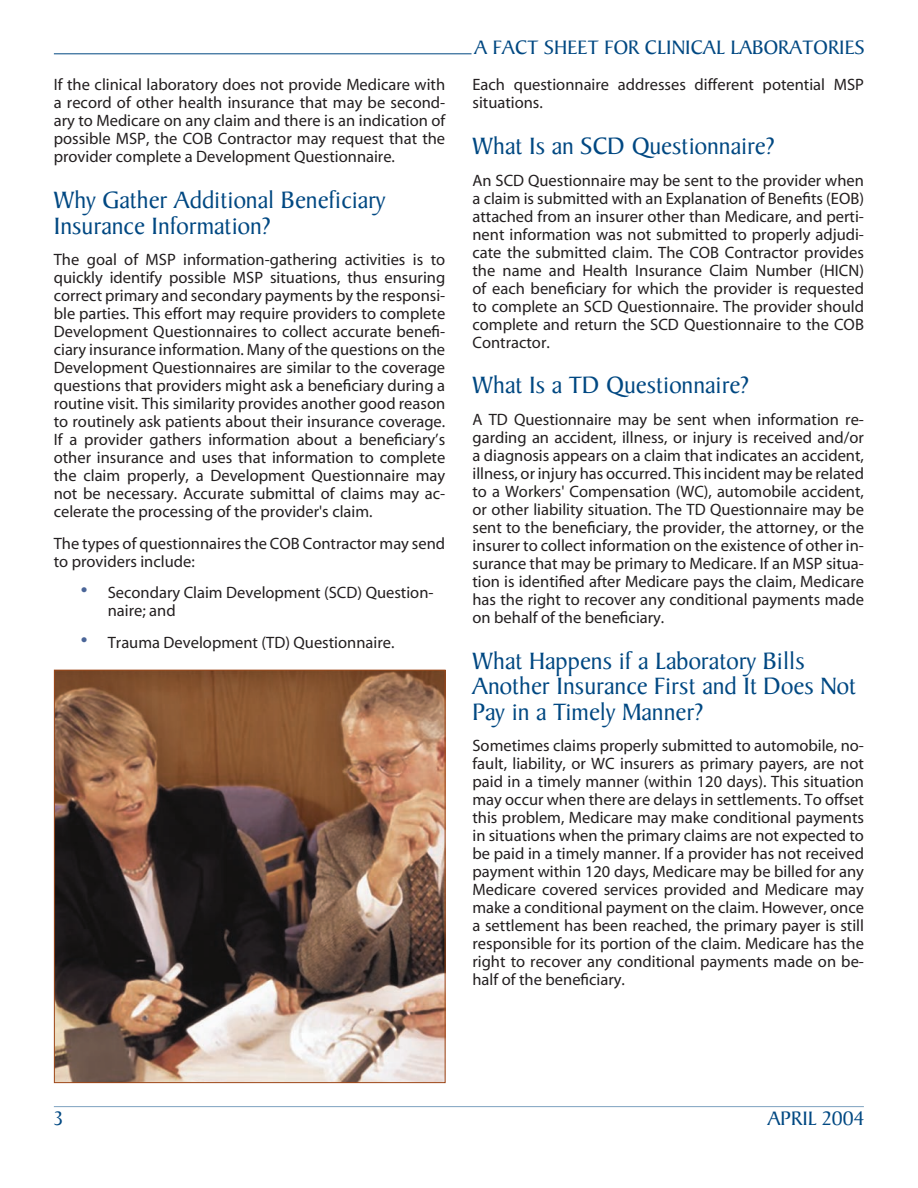
<style>
.page{position:relative;width:918px;height:1188px;background:#fff}
.page>*{position:absolute;margin:0;border:0;box-sizing:border-box;transform-origin:0 0}
.t1{font:25.5px "Baker Signet";color:#014882}
.t2{font:21px "Baker Signet";color:#014882}
.t3{font:16.5px/18px "Myriad";color:#231f20}
.s1{font-family:"Baker Signet";font-size:25.5px;color:#014882}
.s2{font-size:24px;color:#4a6598}
</style>
<div class="page">
<hr style="left:54px;top:54px;width:418px;height:1px;background:#014882">
<hr style="left:54px;top:1106px;width:810px;height:1px;background:#014882">
<img style="left:56px;top:672px;width:388px;height:409px">
<h2 class="t2" style="left:475px;top:36px;width:392px">A FACT SHEET FOR CLINICAL LABORATORIES</h2>
<p class="t3" style="left:54px;top:77px;width:393px">If the clinical laboratory does not provide Medicare with</p>
<p class="t3" style="left:472px;top:77px;width:393px">Each questionnaire addresses different potential MSP</p>
<p class="t3" style="left:54px;top:95px;width:393px">a record of other health insurance that may be second-</p>
<p class="t3" style="left:472px;top:95px;width:72px">situations.</p>
<p class="t3" style="left:54px;top:113px;width:722px">ary to Medicare on any claim and there is an indication of<br>possible MSP, the COB Contractor may request that the <span class="s1">What Is an SCD Questionnaire? </span>provider complete a Development Questionnaire.</p>
<p class="t3" style="left:472px;top:172px;width:393px">An SCD Questionnaire may be sent to the provider when</p>
<p class="t1" style="left:54px;top:186px;width:333px">Why Gather Additional Beneficiary</p>
<p class="t3" style="left:472px;top:190px;width:393px">a claim is submitted with an Explanation of Benefits (EOB) attached from an insurer other than Medicare, and perti-</p>
<p class="t1" style="left:54px;top:212px;width:219px">Insurance Information?</p>
<p class="t3" style="left:472px;top:226px;width:393px">nent information was not submitted to properly adjudi-</p>
<p class="t3" style="left:54px;top:251px;width:393px">The goal of MSP information-gathering activities is to</p>
<p class="t3" style="left:472px;top:244px;width:393px">cate the submitted claim. The COB Contractor provides</p>
<p class="t3" style="left:54px;top:269px;width:393px">quickly identify possible MSP situations, thus ensuring</p>
<p class="t3" style="left:472px;top:262px;width:393px">the name and Health Insurance Claim Number (HICN)</p>
<p class="t3" style="left:54px;top:287px;width:393px">correct primary and secondary payments by the responsi-</p>
<p class="t3" style="left:472px;top:280px;width:393px">of each beneficiary for which the provider is requested</p>
<p class="t3" style="left:54px;top:305px;width:393px">ble parties. This effort may require providers to complete</p>
<p class="t3" style="left:472px;top:298px;width:393px">to complete an SCD Questionnaire. The provider should</p>
<p class="t3" style="left:54px;top:323px;width:393px">Development Questionnaires to collect accurate benefi-</p>
<p class="t3" style="left:472px;top:316px;width:393px">complete and return the SCD Questionnaire to the COB</p>
<p class="t3" style="left:472px;top:334px;width:79px">Contractor.</p>
<p class="t3" style="left:54px;top:341px;width:697px">ciary insurance information. Many of the questions on the<br>Development Questionnaires are similar to the coverage<br>questions that providers might ask a beneficiary during a <span class="s1">What Is a TD Questionnaire? </span>routine visit. This similarity provides another good reason<br>to routinely ask patients about their insurance coverage.</p>
<p class="t3" style="left:472px;top:411px;width:393px">A TD Questionnaire may be sent when information re-</p>
<p class="t3" style="left:54px;top:431px;width:393px">If a provider gathers information about a beneficiary’s</p>
<p class="t3" style="left:472px;top:429px;width:393px">garding an accident, illness, or injury is received and/or</p>
<p class="t3" style="left:54px;top:449px;width:393px">other insurance and uses that information to complete</p>
<p class="t3" style="left:472px;top:447px;width:393px">a diagnosis appears on a claim that indicates an accident,</p>
<p class="t3" style="left:54px;top:467px;width:393px">the claim properly, a Development Questionnaire may</p>
<p class="t3" style="left:472px;top:465px;width:393px">illness, or injury has occurred. This incident may be related</p>
<p class="t3" style="left:54px;top:485px;width:393px">not be necessary. Accurate submittal of claims may ac-</p>
<p class="t3" style="left:472px;top:483px;width:393px">to a Workers' Compensation (WC), automobile accident,</p>
<p class="t3" style="left:54px;top:503px;width:320px">celerate the processing of the provider's claim.</p>
<p class="t3" style="left:472px;top:501px;width:393px">or other liability situation. The TD Questionnaire may be</p>
<p class="t3" style="left:472px;top:519px;width:393px">sent to the beneficiary, the provider, the attorney, or the</p>
<p class="t3" style="left:54px;top:535px;width:393px">The types of questionnaires the COB Contractor may send</p>
<p class="t3" style="left:472px;top:537px;width:393px">insurer to collect information on the existence of other in-</p>
<p class="t3" style="left:54px;top:553px;width:143px">to providers include:</p>
<p class="t3" style="left:472px;top:555px;width:393px">surance that may be primary to Medicare. If an MSP situa-</p>
<p class="t3" style="left:472px;top:573px;width:393px">tion is identified after Medicare pays the claim, Medicare</p>
<p class="t3" style="left:81px;top:584px;width:354px"><span class="s2">•</span> Secondary Claim Development (SCD) Question-</p>
<p class="t3" style="left:472px;top:591px;width:393px">has the right to recover any conditional payments made</p>
<p class="t3" style="left:108px;top:602px;width:69px">naire; and</p>
<p class="t3" style="left:472px;top:609px;width:193px">on behalf of the beneficiary.</p>
<p class="t3" style="left:81px;top:634px;width:315px"><span class="s2">•</span> Trauma Development (TD) Questionnaire.</p>
<p class="t1" style="left:472px;top:647px;width:334px">What Happens if a Laboratory Bills</p>
<p class="t1" style="left:472px;top:672px;width:385px">Another Insurance First and It Does Not</p>
<h1 class="t1" style="left:472px;top:698px;width:232px">Pay in a Timely Manner?</h1>
<p class="t3" style="left:472px;top:737px;width:393px;text-align:justify">Sometimes claims properly submitted to automobile, no&shy;fault, liability, or WC insurers as primary payers, are not paid in a timely manner (within 120 days). This situation may occur when there are delays in settlements. To offset this problem, Medicare may make conditional payments in situations when the primary claims are not expected to be paid in a timely manner. If a provider has not received payment within 120 days, Medicare may be billed for any Medicare covered services provided and Medicare may make a conditional payment on the claim. However, once a settlement has been reached, the primary payer is still responsible for its portion of the claim. Medicare has the right to recover any conditional payments made on be&shy;half of the beneficiary.</p>
<p class="t2" style="left:54px;top:1107px;width:10px">3</p>
<p class="t2" style="left:768px;top:1107px;width:98px">APRIL 2004</p>
</div>
